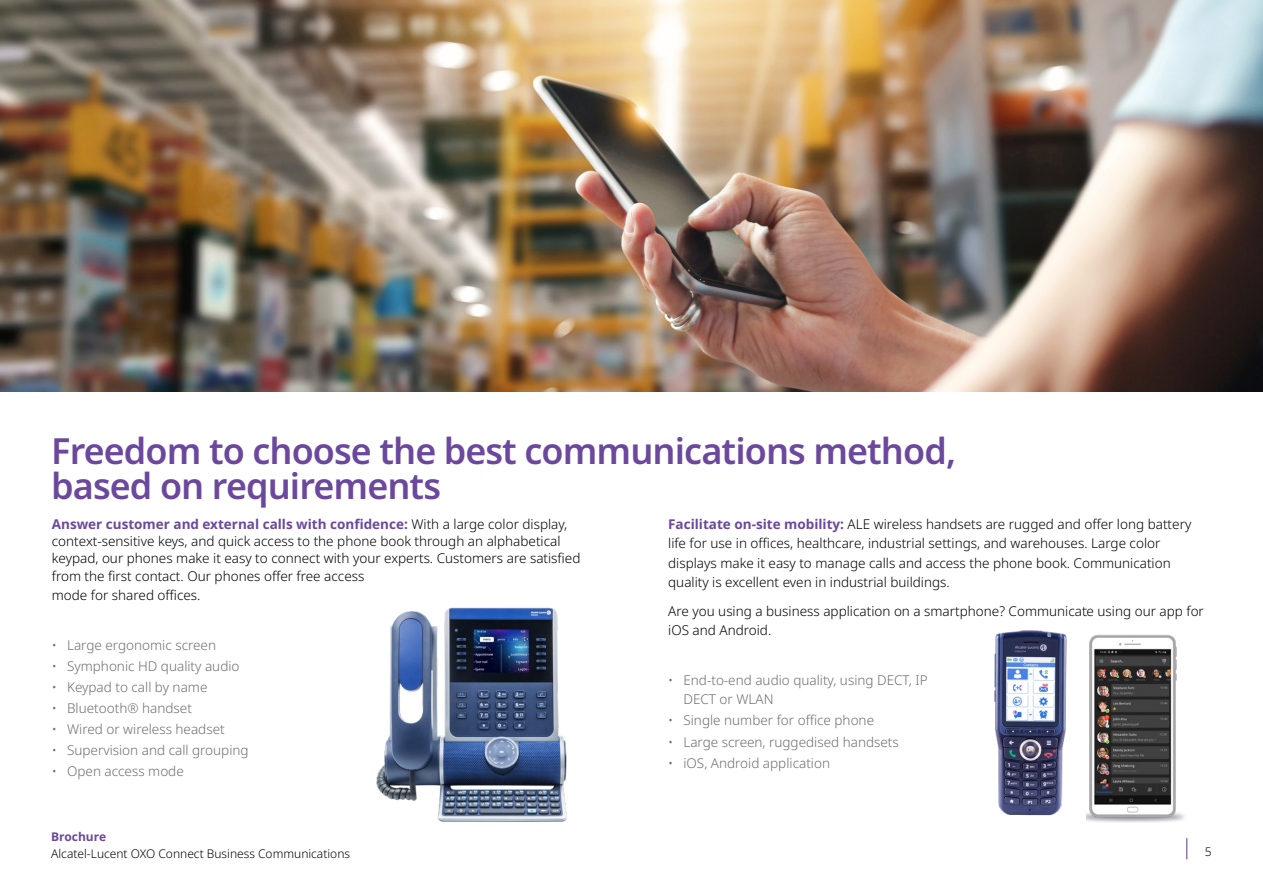
<style>
.page{position:relative;width:1263px;height:893px;background:#fff}
.page>*{position:absolute;margin:0;border:0;box-sizing:border-box;transform-origin:0 0}
.t1{font:600 36px/34.5px "Noto Sans";letter-spacing:-.025em;color:#6b489d}
.t2{font:300 13.5px/19.5px "Noto Sans";color:#000}
.t3{font:300 13.5px/19.5px "Noto Sans";color:#6d6e71}
.t4{font:300 12px "Noto Sans";color:#000}
.t5{font:700 12px "Noto Sans";color:#6b489d}
.s1{font-weight:700;color:#6b489d}
</style>
<div class="page">
<img style="left:0;top:0;width:1263px;height:392px">
<img style="left:1087px;top:634px;width:101px;height:218px">
<img style="left:994px;top:630px;width:73px;height:186px">
<img style="left:376px;top:607px;width:191px;height:215px">
<h1 class="t1" style="left:51px;top:435px;width:906px">Freedom to choose the best communications method, based on requirements</h1>
<p class="t2" style="left:52px;top:516px;width:530px;line-height:17.2px"><span class="s1">Answer customer and external calls with confidence:</span> With a large color display, context-sensitive keys, and quick access to the phone book through an alphabetical keypad, our phones make it easy to connect with your experts. Customers are satisfied from the first contact. Our phones offer free access</p>
<p class="t2" style="left:52px;top:586px;width:150px">mode for shared offices.</p>
<p class="t3" style="left:52px;top:635px;width:166px">• Large ergonomic screen</p>
<p class="t3" style="left:52px;top:656px;width:189px">• Symphonic HD quality audio</p>
<p class="t3" style="left:52px;top:677px;width:157px">• Keypad to call by name</p>
<p class="t3" style="left:52px;top:699px;width:142px">• Bluetooth® handset</p>
<p class="t3" style="left:52px;top:720px;width:174px">• Wired or wireless headset</p>
<p class="t3" style="left:52px;top:741px;width:198px">• Supervision and call grouping</p>
<p class="t3" style="left:52px;top:762px;width:133px">• Open access mode</p>
<p class="t2" style="left:668px;top:514px;width:525px"><span class="s1">Facilitate on-site mobility:</span> ALE wireless handsets are rugged and offer long battery life for use in offices, healthcare, industrial settings, and warehouses. Large color displays make it easy to manage calls and access the phone book. Communication quality is excellent even in industrial buildings.</p>
<p class="t2" style="left:668px;top:601px;width:537px">Are you using a business application on a smartphone? Communicate using our app for iOS and Android.</p>
<p class="t3" style="left:683px;top:670px;width:246px;text-indent:-15px">• End-to-end audio quality, using DECT, IP<br>DECT or WLAN</p>
<p class="t3" style="left:668px;top:711px;width:207px">• Single number for office phone</p>
<p class="t3" style="left:668px;top:732px;width:232px">• Large screen, ruggedised handsets</p>
<p class="t3" style="left:668px;top:753px;width:163px">• iOS, Android application</p>
<p class="t5" style="left:51px;top:829px;width:56px">Brochure</p>
<p class="t4" style="left:51px;top:845px;width:300px">Alcatel-Lucent OXO Connect Business Communications</p>
<p class="t4" style="left:1205px;top:843px;width:8px">5</p>
</div>
